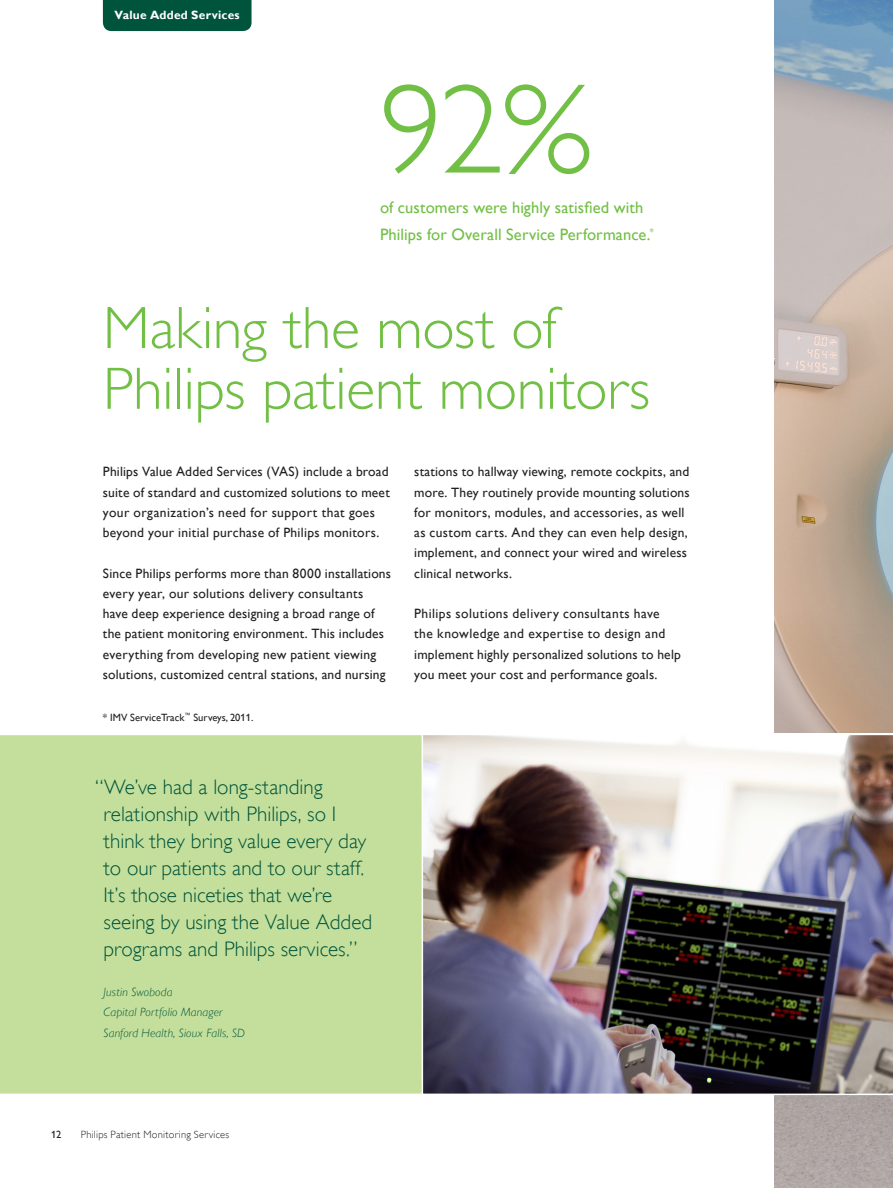
<style>
.page{position:relative;width:893px;height:1188px;background:#fff}
.page>*{position:absolute;margin:0;border:0;box-sizing:border-box;transform-origin:0 0}
._2_4_Main_heading_4{font:127.5px "Gill Sans Alt One WGL Light";color:#71bf44}
._2_2_Main_heading_2{font:60px/60.8px "Gill Sans Alt One WGL Light";letter-spacing:-.005em;color:#71bf44}
._5_4_Quotes{font:21px/27px "Gill Sans Alt One WGL Light";color:#00543c}
._5_1_Introduction_te{font:16.5px/27px "Gill Sans Alt One WGL";letter-spacing:.005em;color:#71bf44}
._1_1_Body_Text{font:13.5px/20.2px "Gill Sans Alt One WGL";letter-spacing:.015em;color:#231f20}
._5_5_Quote_caption{font:italic 12px/20.2px "Gill Sans Alt One WGL Light";letter-spacing:.015em;color:#00543c}
._4_1_Caption_heading{font:700 12px "Gill Sans Alt One WGL";letter-spacing:.02em;color:#fff}
._7_4_Bodytext_back_p{font:10.5px "Gill Sans Alt One WGL";color:#231f20}
.t1{font:10.5px "Gill Sans Alt One WGL Light";letter-spacing:.025em;color:#231f20}
</style>
<div class="page">
<div style="left:103px;top:0;width:149px;height:31px;background:#00543c"></div>
<img style="left:775px;top:0;width:118px;height:1188px">
<div style="left:0;top:735px;width:422px;height:359px;background:#c4df9b"></div>
<img style="left:423px;top:734px;width:470px;height:361px">
<p class="_4_1_Caption_heading" style="left:114px;top:7px;width:127px">Value Added Services</p>
<p class="_2_4_Main_heading_4" style="left:380px;top:46px;width:213px">92%</p>
<p class="_5_1_Introduction_te" style="left:380px;top:194px;width:275px">of customers were highly satisfied with<br>Philips for Overall Service Performance.<sup>*</sup></p>
<p class="_2_2_Main_heading_2" style="left:103px;top:298px;width:549px">Making the most of<br>Philips patient monitors</p>
<p class="_1_1_Body_Text" style="left:103px;top:461px;width:288px">Philips Value Added Services (VAS) include a broad suite of standard and customized solutions to meet your organization’s need for support that goes beyond your initial purchase of Philips monitors.</p>
<p class="_1_1_Body_Text" style="left:103px;top:563px;width:290px">Since Philips performs more than 8000 installations every year, our solutions delivery consultants have deep experience designing a broad range of the patient monitoring environment. This includes everything from developing new patient viewing solutions, customized central stations, and nursing</p>
<p class="_7_4_Bodytext_back_p" style="left:103px;top:710px;width:152px">* IMV ServiceTrack<sup>™</sup> Surveys, 2011.</p>
<p class="_5_4_Quotes" style="left:104px;top:773px;width:270px;text-indent:-9px">“We’ve had a long-standing relationship with Philips, so I think they bring value every day to our patients and to our staff.<br>It’s those niceties that we’re seeing by using the Value Added programs and Philips services.”</p>
<p class="_5_5_Quote_caption" style="left:104px;top:982px;width:70px">Justin Swoboda</p>
<p class="_5_5_Quote_caption" style="left:104px;top:1002px;width:143px">Capital Portfolio Manager<br>Sanford Health, Sioux Falls, SD</p>
<p class="_1_1_Body_Text" style="left:414px;top:461px;width:277px">stations to hallway viewing, remote cockpits, and more. They routinely provide mounting solutions for monitors, modules, and accessories, as well as custom carts. And they can even help design, implement, and connect your wired and wireless clinical networks.</p>
<p class="_1_1_Body_Text" style="left:414px;top:603px;width:268px">Philips solutions delivery consultants have the knowledge and expertise to design and implement highly personalized solutions to help you meet your cost and performance goals.</p>
<p class="_7_4_Bodytext_back_p" style="left:51px;top:1127px;width:12px">12</p>
<p class="t1" style="left:81px;top:1127px;width:150px">Philips Patient Monitoring Services</p>
</div>
